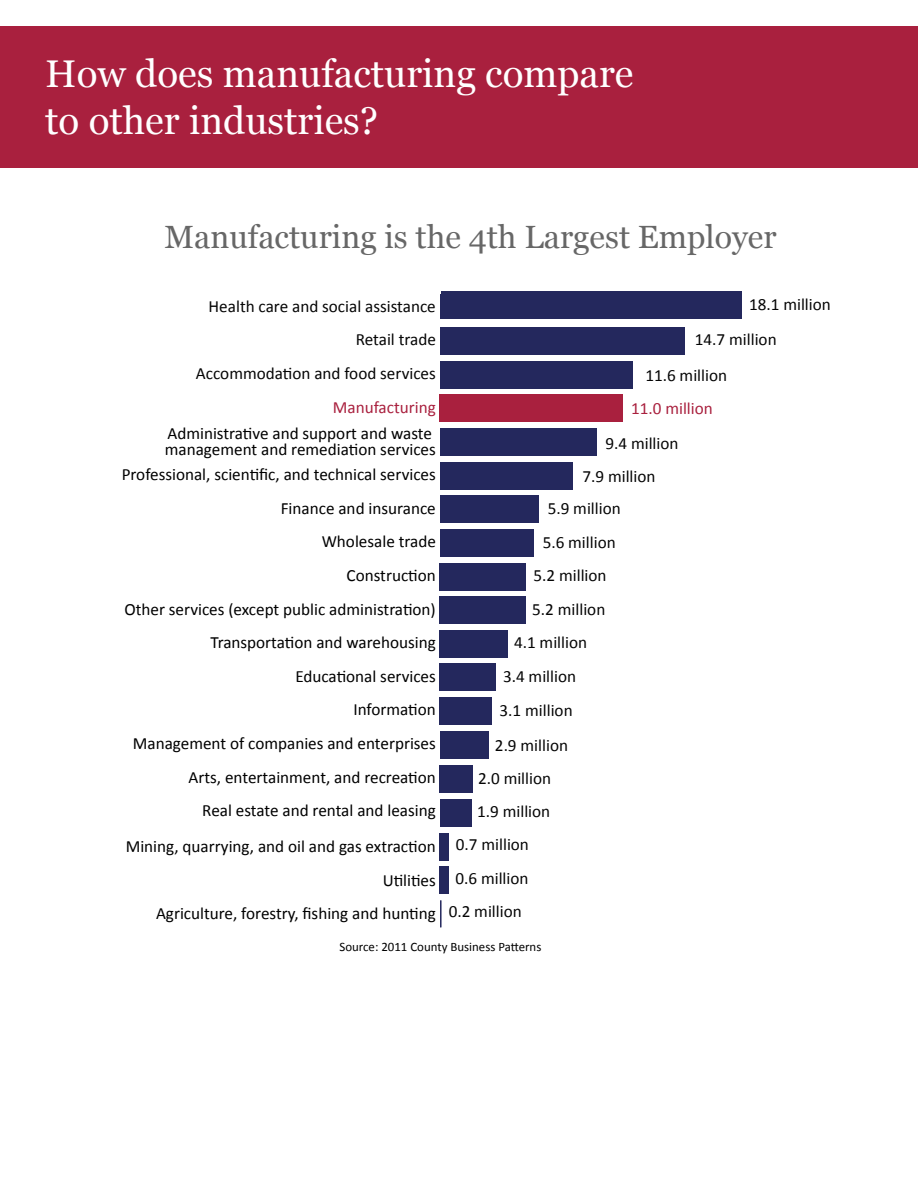
<style>
.page{position:relative;width:918px;height:1188px;background:#fff}
.page>*{position:absolute;margin:0;border:0;box-sizing:border-box;transform-origin:0 0}
.t1{font:38.55px/46.3px "Georgia";color:#fff}
.t2{font:32.1px "Georgia";color:#676767}
.t3{font:17.1px/33.9px "Calibri";color:#000;text-align:right}
.t4{font:17.1px "Calibri";color:#050505}
.t5{font:17.1px "Calibri";color:#a9203e}
.t6{font:12.9px "Calibri";color:#000}
</style>
<div class="page">
<div style="left:0;top:26px;width:918px;height:141px;background:#a9203e"></div>
<div style="left:441px;top:563px;width:81px;height:25px;background:#24285d"></div>
<div style="left:441px;top:292px;width:301px;height:27px;background:#24285d"></div>
<div style="left:440px;top:327px;width:245px;height:27px;background:#24285d"></div>
<div style="left:440px;top:362px;width:193px;height:27px;background:#24285d"></div>
<div style="left:439px;top:394px;width:183px;height:27px;background:#a9203e"></div>
<div style="left:440px;top:429px;width:157px;height:27px;background:#24285d"></div>
<div style="left:441px;top:462px;width:132px;height:27px;background:#24285d"></div>
<div style="left:441px;top:496px;width:98px;height:27px;background:#24285d"></div>
<div style="left:440px;top:530px;width:93px;height:27px;background:#24285d"></div>
<div style="left:440px;top:564px;width:86px;height:27px;background:#24285d"></div>
<div style="left:440px;top:596px;width:86px;height:27px;background:#24285d"></div>
<div style="left:440px;top:630px;width:68px;height:27px;background:#24285d"></div>
<div style="left:440px;top:664px;width:56px;height:27px;background:#24285d"></div>
<div style="left:440px;top:698px;width:52px;height:27px;background:#24285d"></div>
<div style="left:440px;top:731px;width:48px;height:28px;background:#24285d"></div>
<div style="left:440px;top:765px;width:33px;height:27px;background:#24285d"></div>
<div style="left:440px;top:799px;width:32px;height:27px;background:#24285d"></div>
<div style="left:440px;top:833px;width:9px;height:27px;background:#24285d"></div>
<div style="left:440px;top:867px;width:9px;height:27px;background:#24285d"></div>
<hr style="left:440px;top:900px;width:2px;height:27px;background:#24285d">
<h1 class="t1" style="left:45px;top:51px;width:590px">How does manufacturing compare to other industries?</h1>
<h2 class="t2" style="left:164px;top:219px;width:614px">Manufacturing is the 4th Largest Employer</h2>
<p class="t4" style="left:209px;top:295px;width:229px">Health care and social assistance</p>
<p class="t4" style="left:749px;top:294px;width:83px">18.1 million</p>
<p class="t4" style="left:695px;top:329px;width:83px">14.7 million</p>
<p class="t4" style="left:645px;top:364px;width:83px">11.6 million</p>
<p class="t5" style="left:631px;top:398px;width:83px">11.0 million</p>
<p class="t4" style="left:605px;top:433px;width:75px">9.4 million</p>
<p class="t4" style="left:582px;top:465px;width:75px">7.9 million</p>
<p class="t4" style="left:548px;top:497px;width:75px">5.9 million</p>
<p class="t4" style="left:543px;top:531px;width:75px">5.6 million</p>
<p class="t4" style="left:534px;top:564px;width:75px">5.2 million</p>
<p class="t4" style="left:532px;top:598px;width:75px">5.2 million</p>
<p class="t4" style="left:514px;top:632px;width:75px">4.1 million</p>
<p class="t4" style="left:503px;top:666px;width:75px">3.4 million</p>
<p class="t4" style="left:500px;top:699px;width:75px">3.1 million</p>
<p class="t4" style="left:495px;top:734px;width:75px">2.9 million</p>
<p class="t4" style="left:478px;top:768px;width:75px">2.0 million</p>
<p class="t4" style="left:477px;top:800px;width:75px">1.9 million</p>
<p class="t4" style="left:456px;top:834px;width:75px">0.7 million</p>
<p class="t4" style="left:455px;top:867px;width:75px">0.6 million</p>
<p class="t4" style="left:449px;top:901px;width:75px">0.2 million</p>
<p class="t6" style="left:339px;top:939px;width:203px">Source: 2011 County Business Patterns</p>
<p class="t4" style="left:356px;top:329px;width:82px">Retail trade</p>
<p class="t4" style="left:196px;top:363px;width:241px">Accommodation and food services</p>
<p class="t5" style="left:333px;top:396px;width:105px">Manufacturing</p>
<p class="t3" style="left:165px;top:426px;width:273px;line-height:16px;text-align:left">Administrative and support and waste management and remediation services</p>
<p class="t3" style="left:122px;top:457px;width:316px">Professional, scientific, and technical services</p>
<p class="t3" style="left:281px;top:491px;width:157px">Finance and insurance</p>
<p class="t3" style="left:322px;top:525px;width:116px">Wholesale trade</p>
<p class="t3" style="left:347px;top:558px;width:91px">Construction</p>
<p class="t3" style="left:124px;top:592px;width:313px">Other services (except public administration)</p>
<p class="t3" style="left:210px;top:626px;width:227px">Transportation and warehousing</p>
<p class="t3" style="left:295px;top:659px;width:142px">Educational services</p>
<p class="t3" style="left:353px;top:693px;width:84px">Information</p>
<p class="t3" style="left:133px;top:727px;width:305px">Management of companies and enterprises</p>
<p class="t3" style="left:189px;top:760px;width:249px">Arts, entertainment, and recreation</p>
<p class="t3" style="left:202px;top:794px;width:235px">Real estate and rental and leasing</p>
<p class="t3" style="left:126px;top:830px;width:312px">Mining, quarrying, and oil and gas extraction<br>Utilities</p>
<p class="t3" style="left:156px;top:896px;width:281px">Agriculture, forestry, fishing and hunting</p>
</div>
